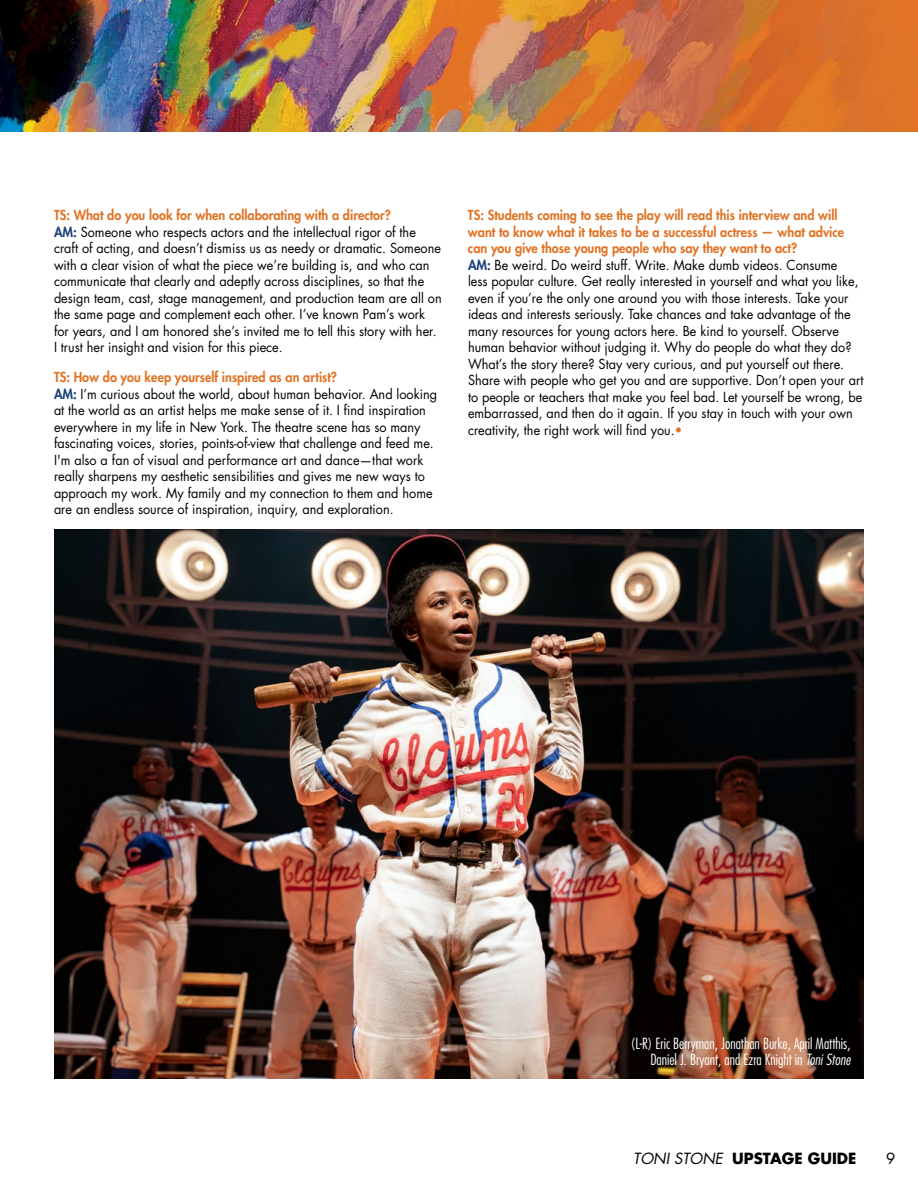
<style>
.page{position:relative;width:918px;height:1188px;background:#fff}
.page>*{position:absolute;margin:0;border:0;box-sizing:border-box;transform-origin:0 0}
.t1{font:300 condensed 15px/16.5px "Futura Std";color:#fff;text-align:right}
.t2{font:700 15px "Futura Std";color:#000}
.t3{font:15px "Futura Std";color:#000}
.t4{font:13.5px/16.5px "Futura Std";color:#000;scale:.94 1}
.s1{font-weight:800;color:#e17325}
.s2{font-weight:800;color:#1b427d}
.s3{color:#e17325}
.s4{font-style:italic}
.s5{font-weight:400;font-style:italic}
</style>
<div class="page">
<img style="left:0;top:0;width:918px;height:132px">
<img style="left:54px;top:530px;width:810px;height:549px">
<p class="t4" style="left:54px;top:207px;width:414px"><span class="s1">TS: What do you look for when collaborating with a director?<br></span><span class="s2">AM:</span> Someone who respects actors and the intellectual rigor of the craft of acting, and doesn’t dismiss us as needy or dramatic. Someone with a clear vision of what the piece we’re building is, and who can communicate that clearly and adeptly across disciplines, so that the design team, cast, stage management, and production team are all on the same page and complement each other. I’ve known Pam’s work for years, and I am honored she’s invited me to tell this story with her.<br>I trust her insight and vision for this piece.</p>
<p class="t4" style="left:54px;top:369px;width:409px"><span class="s1">TS: How do you keep yourself inspired as an artist?<br></span><span class="s2">AM:</span> I’m curious about the world, about human behavior. And looking at the world as an artist helps me make sense of it. I find inspiration everywhere in my life in New York. The theatre scene has so many fascinating voices, stories, points-of-view that challenge and feed me.<br>I'm also a fan of visual and performance art and dance—that work really sharpens my aesthetic sensibilities and gives me new ways to approach my work. My family and my connection to them and home are an endless source of inspiration, inquiry, and exploration.</p>
<p class="t4" style="left:468px;top:207px;width:422px"><span class="s1">TS: Students coming to see the play will read this interview and will want to know what it takes to be a successful actress — what advice can you give those young people who say they want to act?<br></span><span class="s2">AM:</span> Be weird. Do weird stuff. Write. Make dumb videos. Consume<br>less popular culture. Get really interested in yourself and what you like, even if you’re the only one around you with those interests. Take your ideas and interests seriously. Take chances and take advantage of the many resources for young actors here. Be kind to yourself. Observe human behavior without judging it. Why do people do what they do?<br>What’s the story there? Stay very curious, and put yourself out there.<br>Share with people who get you and are supportive. Don’t open your art to people or teachers that make you feel bad. Let yourself be wrong, be embarrassed, and then do it again. If you stay in touch with your own creativity, the right work will find you.<span class="s3">•</span></p>
<p class="t1" style="left:631px;top:1035px;width:221px">(L-R) Eric Berryman, Jonathan Burke, April Matthis,<br>Daniel J. Bryant, and Ezra Knight in <span class="s4">Toni Stone</span></p>
<p class="t2" style="left:633px;top:1148px;width:225px"><span class="s5">TONI STONE</span> UPSTAGE GUIDE</p>
<p class="t3" style="left:886px;top:1149px;width:11px">9</p>
</div>
